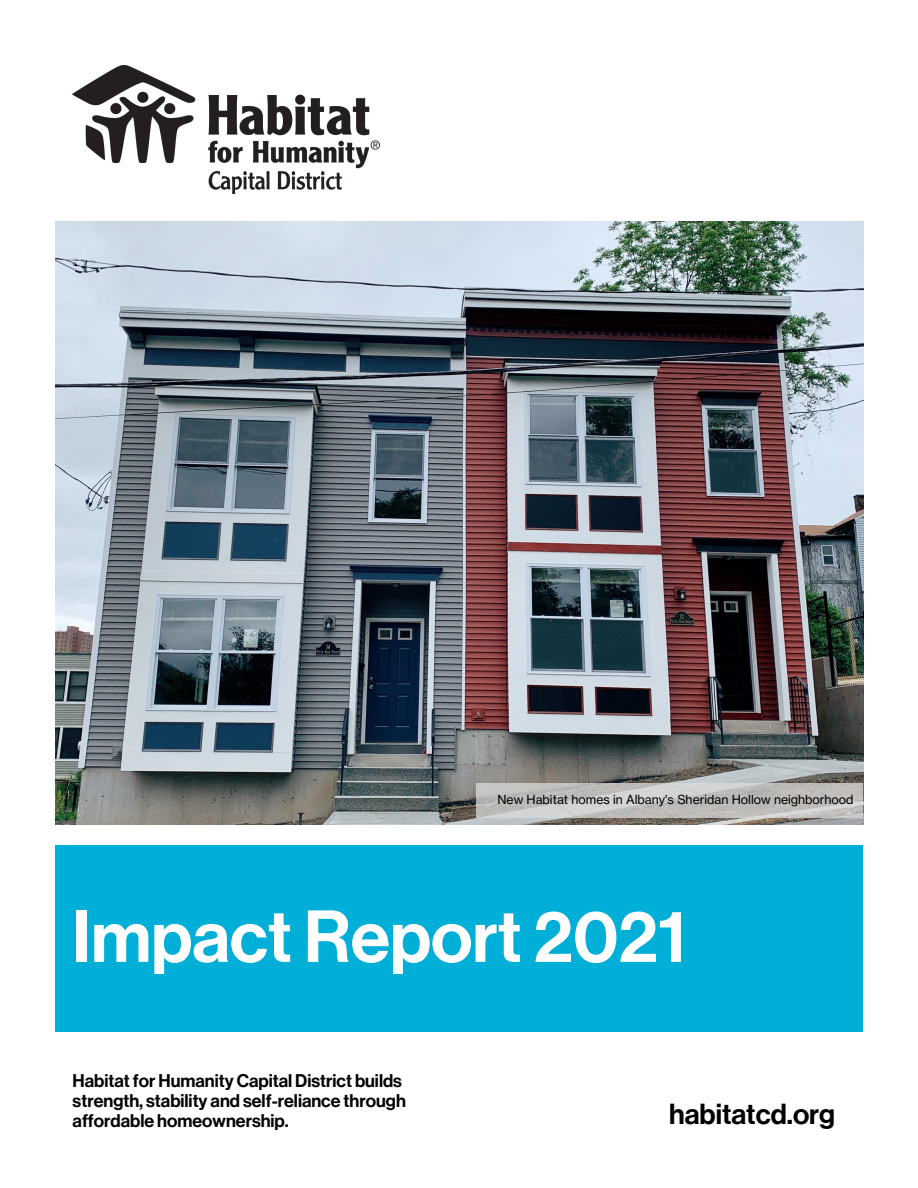
<style>
.page{position:relative;width:918px;height:1188px;background:#fff}
.page>*{position:absolute;margin:0;border:0;box-sizing:border-box;transform-origin:0 0}
.t1{font:72px "N Haas Grotesk DS Pro 65 Md";color:#fff}
.t2{font:28.35px "N Haas Grotesk DS Pro 65 Md";color:#000}
.t3{font:18px "N Haas Grotesk DS Pro 65 Md";color:#000}
.t4{font:12.3px "N Haas Grotesk TX Pro 55 Rg";color:#000}
</style>
<div class="page">
<img style="left:73px;top:66px;width:307px;height:128px">
<div style="left:55px;top:845px;width:808px;height:187px;background:#00afd7"></div>
<img style="left:55px;top:222px;width:808px;height:603px">
<svg style="left:476px;top:783px;width:387px;height:35px;background:#c3c2c1"></svg>
<p class="t4" style="left:497px;top:792px;width:358px">New Habitat homes in Albany's Sheridan Hollow neighborhood</p>
<p class="t1" style="left:73px;top:895px;width:615px">Impact Report 2021</p>
<p class="t3" style="left:73px;top:1070px;width:331px">Habitat for Humanity Capital District builds</p>
<p class="t3" style="left:73px;top:1090px;width:335px">strength, stability and self-reliance through</p>
<p class="t3" style="left:73px;top:1110px;width:218px">affordable homeownership.</p>
<p class="t2" style="left:669px;top:1098px;width:168px">habitatcd.org</p>
</div>
